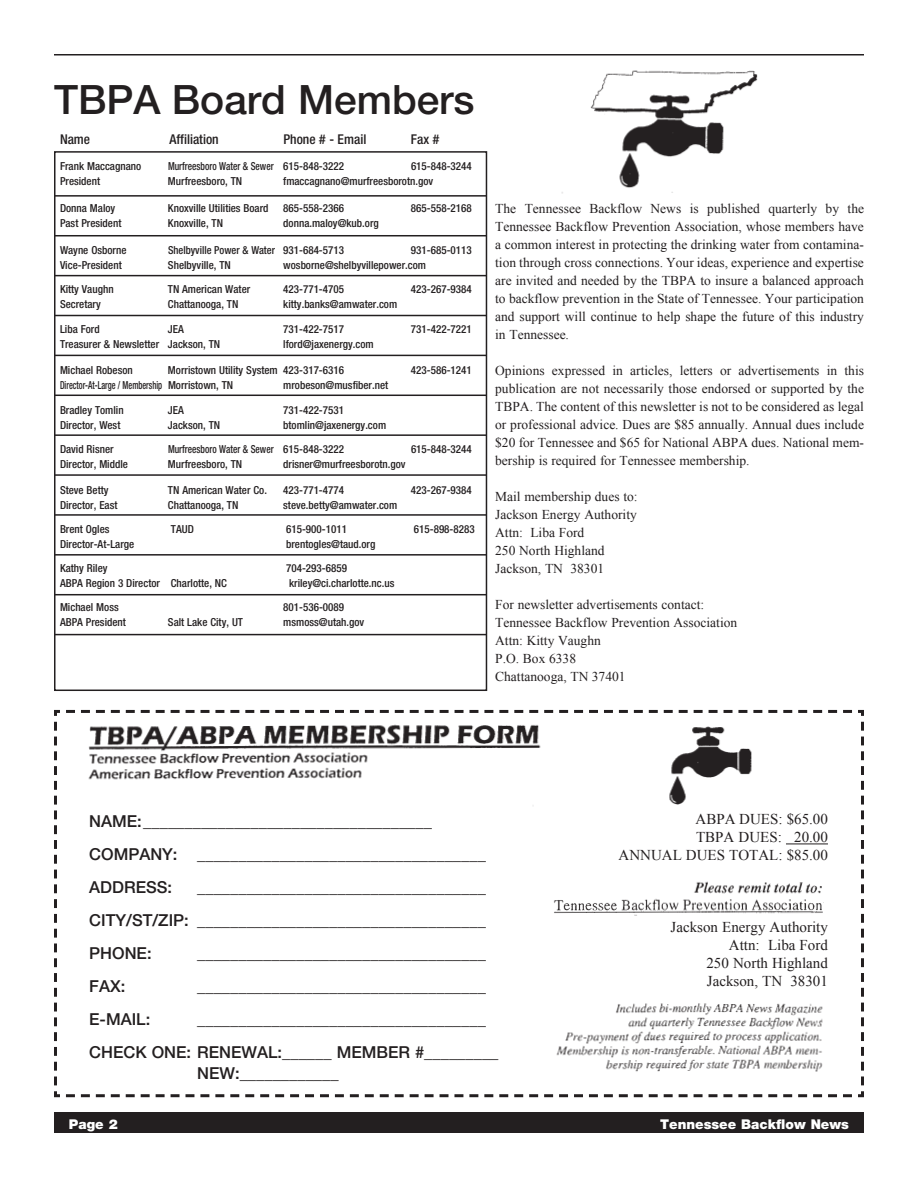
<style>
.page{position:relative;width:918px;height:1188px;background:#fff}
.page>*{position:absolute;margin:0;border:0;box-sizing:border-box;transform-origin:0 0}
.t1{font:500 40.5px "Helvetica Neue";color:#231f20}
.t2{font:500 16.5px "Helvetica Neue";color:#231f20}
.t3{font:15px/18px "Times New Roman";color:#231f20;text-align:right}
.t4{font:13.5px/18px "Times New Roman";color:#231f20;text-align:justify}
.t5{font:500 condensed 13.5px "Helvetica Neue";color:#231f20}
.t6{font:900 13.5px "Helvetica Neue";color:#fff}
.t7{font:500 condensed 11.1px "Helvetica Neue";color:#231f20}
.t8{font:500 condensed 11.1px "Helvetica Neue";color:#231f20;scale:.85 1}
.t9{font:500 condensed 11.1px "Helvetica Neue";color:#231f20;scale:.75 1}
.t10{font:500 condensed 11.1px "Helvetica Neue";color:#231f20;scale:.95 1}
</style>
<div class="page">
<div style="left:54px;top:1112px;width:810px;height:20px;background:#231f20"></div>
<svg style="left:54px;top:709px;width:810px;height:389px"></svg>
<hr style="left:54px;top:54px;width:810px;height:2px;background:#231f20">
<img style="left:561px;top:70px;width:197px;height:124px">
<img style="left:89px;top:719px;width:740px;height:369px">
<div style="left:593px;top:812px;width:236px;height:60px;background:#fff"></div>
<hr style="left:786px;top:844px;width:42px;height:1px;background:#231f20">
<div style="left:593px;top:920px;width:236px;height:76px;background:#fff"></div>
<div style="left:88px;top:813px;width:436px;height:276px;background:#fff"></div>
<div style="left:54px;top:151px;width:433px;height:540px;border:2px solid #231f20"></div>
<hr style="left:55px;top:195px;width:432px;height:2px;background:#231f20">
<hr style="left:55px;top:235px;width:432px;height:1px;background:#231f20">
<hr style="left:55px;top:275px;width:432px;height:1px;background:#231f20">
<hr style="left:55px;top:315px;width:432px;height:1px;background:#231f20">
<hr style="left:55px;top:355px;width:432px;height:1px;background:#231f20">
<hr style="left:55px;top:395px;width:432px;height:1px;background:#231f20">
<hr style="left:55px;top:434px;width:432px;height:2px;background:#231f20">
<hr style="left:55px;top:474px;width:432px;height:2px;background:#231f20">
<hr style="left:55px;top:514px;width:432px;height:2px;background:#231f20">
<hr style="left:54px;top:554px;width:432px;height:2px;background:#231f20">
<hr style="left:54px;top:594px;width:432px;height:1px;background:#231f20">
<hr style="left:54px;top:634px;width:432px;height:1px;background:#231f20">
<p class="t1" style="left:54px;top:75px;width:422px">TBPA Board Members</p>
<p class="t5" style="left:60px;top:131px;width:32px">Name</p>
<p class="t5" style="left:169px;top:131px;width:51px">Affiliation</p>
<p class="t5" style="left:283px;top:131px;width:84px">Phone # - Email</p>
<p class="t5" style="left:411px;top:131px;width:30px">Fax #</p>
<p class="t7" style="left:60px;top:159px;width:83px">Frank Maccagnano</p>
<p class="t8" style="left:168px;top:159px;width:209px">Murfreesboro Water &amp; Sewer 615-848-3222</p>
<p class="t7" style="left:411px;top:159px;width:62px">615-848-3244</p>
<p class="t7" style="left:60px;top:174px;width:42px">President</p>
<p class="t7" style="left:168px;top:174px;width:76px">Murfreesboro, TN</p>
<p class="t7" style="left:283px;top:174px;width:151px">fmaccagnano@murfreesborotn.gov</p>
<p class="t7" style="left:60px;top:201px;width:57px">Donna Maloy</p>
<p class="t7" style="left:168px;top:201px;width:102px">Knoxville Utilities Board</p>
<p class="t7" style="left:283px;top:201px;width:62px">865-558-2366</p>
<p class="t7" style="left:411px;top:201px;width:62px">865-558-2168</p>
<p class="t7" style="left:60px;top:216px;width:63px">Past President</p>
<p class="t7" style="left:168px;top:216px;width:57px">Knoxville, TN</p>
<p class="t7" style="left:283px;top:216px;width:97px">donna.maloy@kub.org</p>
<p class="t7" style="left:60px;top:243px;width:68px">Wayne Osborne</p>
<p class="t10" style="left:168px;top:243px;width:187px">Shelbyville Power &amp; Water 931-684-5713</p>
<p class="t7" style="left:411px;top:243px;width:62px">931-685-0113</p>
<p class="t7" style="left:60px;top:258px;width:63px">Vice-President</p>
<p class="t7" style="left:168px;top:258px;width:64px">Shelbyville, TN</p>
<p class="t7" style="left:283px;top:258px;width:144px">wosborne@shelbyvillepower.com</p>
<p class="t7" style="left:60px;top:282px;width:55px">Kitty Vaughn</p>
<p class="t7" style="left:168px;top:282px;width:84px">TN American Water</p>
<p class="t7" style="left:283px;top:282px;width:62px">423-771-4705</p>
<p class="t7" style="left:411px;top:282px;width:62px">423-267-9384</p>
<p class="t7" style="left:60px;top:297px;width:42px">Secretary</p>
<p class="t7" style="left:168px;top:297px;width:72px">Chattanooga, TN</p>
<p class="t7" style="left:283px;top:297px;width:115px">kitty.banks@amwater.com</p>
<p class="t7" style="left:60px;top:323px;width:41px">Liba Ford</p>
<p class="t7" style="left:168px;top:323px;width:17px">JEA</p>
<p class="t7" style="left:283px;top:323px;width:62px">731-422-7517</p>
<p class="t7" style="left:411px;top:323px;width:62px">731-422-7221</p>
<p class="t7" style="left:60px;top:338px;width:162px">Treasurer &amp; Newsletter Jackson, TN</p>
<p class="t7" style="left:283px;top:338px;width:92px">lford@jaxenergy.com</p>
<p class="t7" style="left:60px;top:363px;width:74px">Michael Robeson</p>
<p class="t7" style="left:168px;top:363px;width:178px">Morristown Utility System 423-317-6316</p>
<p class="t7" style="left:411px;top:363px;width:62px">423-586-1241</p>
<p class="t9" style="left:60px;top:378px;width:233px">Director-At-Large / Membership Morristown, TN</p>
<p class="t7" style="left:283px;top:378px;width:106px">mrobeson@musfiber.net</p>
<p class="t7" style="left:60px;top:404px;width:65px">Bradley Tomlin</p>
<p class="t7" style="left:168px;top:404px;width:17px">JEA</p>
<p class="t7" style="left:283px;top:404px;width:62px">731-422-7531</p>
<p class="t7" style="left:60px;top:419px;width:62px">Director, West</p>
<p class="t7" style="left:168px;top:419px;width:54px">Jackson, TN</p>
<p class="t7" style="left:283px;top:419px;width:104px">btomlin@jaxenergy.com</p>
<p class="t7" style="left:60px;top:443px;width:55px">David Risner</p>
<p class="t8" style="left:168px;top:443px;width:209px">Murfreesboro Water &amp; Sewer 615-848-3222</p>
<p class="t7" style="left:411px;top:443px;width:62px">615-848-3244</p>
<p class="t7" style="left:60px;top:458px;width:69px">Director, Middle</p>
<p class="t7" style="left:168px;top:458px;width:76px">Murfreesboro, TN</p>
<p class="t7" style="left:283px;top:458px;width:124px">drisner@murfreesborotn.gov</p>
<p class="t7" style="left:60px;top:483px;width:50px">Steve Betty</p>
<p class="t7" style="left:168px;top:483px;width:100px">TN American Water Co.</p>
<p class="t7" style="left:283px;top:483px;width:62px">423-771-4774</p>
<p class="t7" style="left:411px;top:483px;width:62px">423-267-9384</p>
<p class="t7" style="left:60px;top:498px;width:59px">Director, East</p>
<p class="t7" style="left:168px;top:498px;width:72px">Chattanooga, TN</p>
<p class="t7" style="left:283px;top:498px;width:115px">steve.betty@amwater.com</p>
<p class="t7" style="left:60px;top:522px;width:51px">Brent Ogles</p>
<p class="t7" style="left:171px;top:522px;width:24px">TAUD</p>
<p class="t7" style="left:286px;top:522px;width:62px">615-900-1011</p>
<p class="t7" style="left:414px;top:522px;width:62px">615-898-8283</p>
<p class="t7" style="left:60px;top:537px;width:76px">Director-At-Large</p>
<p class="t7" style="left:286px;top:537px;width:91px">brentogles@taud.org</p>
<p class="t7" style="left:60px;top:561px;width:49px">Kathy Riley</p>
<p class="t7" style="left:286px;top:561px;width:62px">704-293-6859</p>
<p class="t7" style="left:60px;top:576px;width:169px">ABPA Region 3 Director Charlotte, NC</p>
<p class="t7" style="left:289px;top:576px;width:107px">kriley@ci.charlotte.nc.us</p>
<p class="t7" style="left:60px;top:600px;width:60px">Michael Moss</p>
<p class="t7" style="left:283px;top:600px;width:62px">801-536-0089</p>
<p class="t7" style="left:60px;top:615px;width:67px">ABPA President</p>
<p class="t7" style="left:168px;top:615px;width:77px">Salt Lake City, UT</p>
<p class="t7" style="left:283px;top:615px;width:83px">msmoss@utah.gov</p>
<p class="t4" style="left:495px;top:200px;width:370px">The Tennessee Backflow News is published quarterly by the Tennessee Backflow Prevention Association, whose members have a common interest in protecting the drinking water from contamina&shy;tion through cross connections. Your ideas, experience and expertise are invited and needed by the TBPA to insure a balanced approach to backflow prevention in the State of Tennessee. Your participation and support will continue to help shape the future of this industry in Tennessee.</p>
<p class="t4" style="left:495px;top:362px;width:370px">Opinions expressed in articles, letters or advertisements in this publication are not necessarily those endorsed or supported by the TBPA. The content of this newsletter is not to be considered as legal or professional advice. Dues are $85 annually. Annual dues include $20 for Tennessee and $65 for National ABPA dues. National mem&shy;bership is required for Tennessee membership.</p>
<p class="t4" style="left:495px;top:488px;width:144px">Mail membership dues to:</p>
<p class="t4" style="left:495px;top:506px;width:143px;text-align:left">Jackson Energy Authority<br>Attn: Liba Ford<br>250 North Highland<br>Jackson, TN 38301</p>
<p class="t4" style="left:495px;top:596px;width:211px">For newsletter advertisements contact:</p>
<p class="t4" style="left:495px;top:614px;width:244px">Tennessee Backflow Prevention Association</p>
<p class="t4" style="left:495px;top:632px;width:107px">Attn: Kitty Vaughn</p>
<p class="t4" style="left:495px;top:650px;width:82px">P.O. Box 6338</p>
<p class="t4" style="left:495px;top:668px;width:132px">Chattanooga, TN 37401</p>
<p class="t2" style="left:89px;top:812px;width:344px">NAME:___________________________________</p>
<p class="t2" style="left:89px;top:845px;width:398px">COMPANY: ___________________________________</p>
<p class="t2" style="left:89px;top:878px;width:84px">ADDRESS:</p>
<p class="t2" style="left:197px;top:878px;width:290px">___________________________________</p>
<p class="t2" style="left:89px;top:911px;width:398px">CITY/ST/ZIP: ___________________________________</p>
<p class="t2" style="left:89px;top:944px;width:64px">PHONE:</p>
<p class="t2" style="left:197px;top:944px;width:290px">___________________________________</p>
<p class="t2" style="left:89px;top:977px;width:38px">FAX:</p>
<p class="t2" style="left:197px;top:977px;width:290px">___________________________________</p>
<p class="t2" style="left:89px;top:1010px;width:63px">E-MAIL:</p>
<p class="t2" style="left:197px;top:1010px;width:290px">___________________________________</p>
<p class="t2" style="left:89px;top:1043px;width:411px">CHECK ONE: RENEWAL:______ MEMBER #_________</p>
<p class="t2" style="left:197px;top:1064px;width:143px">NEW:____________</p>
<p class="t3" style="left:696px;top:810px;width:134px">ABPA DUES: $65.00</p>
<p class="t3" style="left:696px;top:828px;width:133px">TBPA DUES: 20.00</p>
<p class="t3" style="left:619px;top:846px;width:211px">ANNUAL DUES TOTAL: $85.00</p>
<p class="t3" style="left:671px;top:918px;width:159px">Jackson Energy Authority<br>Attn: Liba Ford<br>250 North Highland<br>Jackson, TN 38301</p>
<p class="t6" style="left:69px;top:1116px;width:50px">Page 2</p>
<p class="t6" style="left:660px;top:1116px;width:190px">Tennessee Backflow News</p>
</div>
